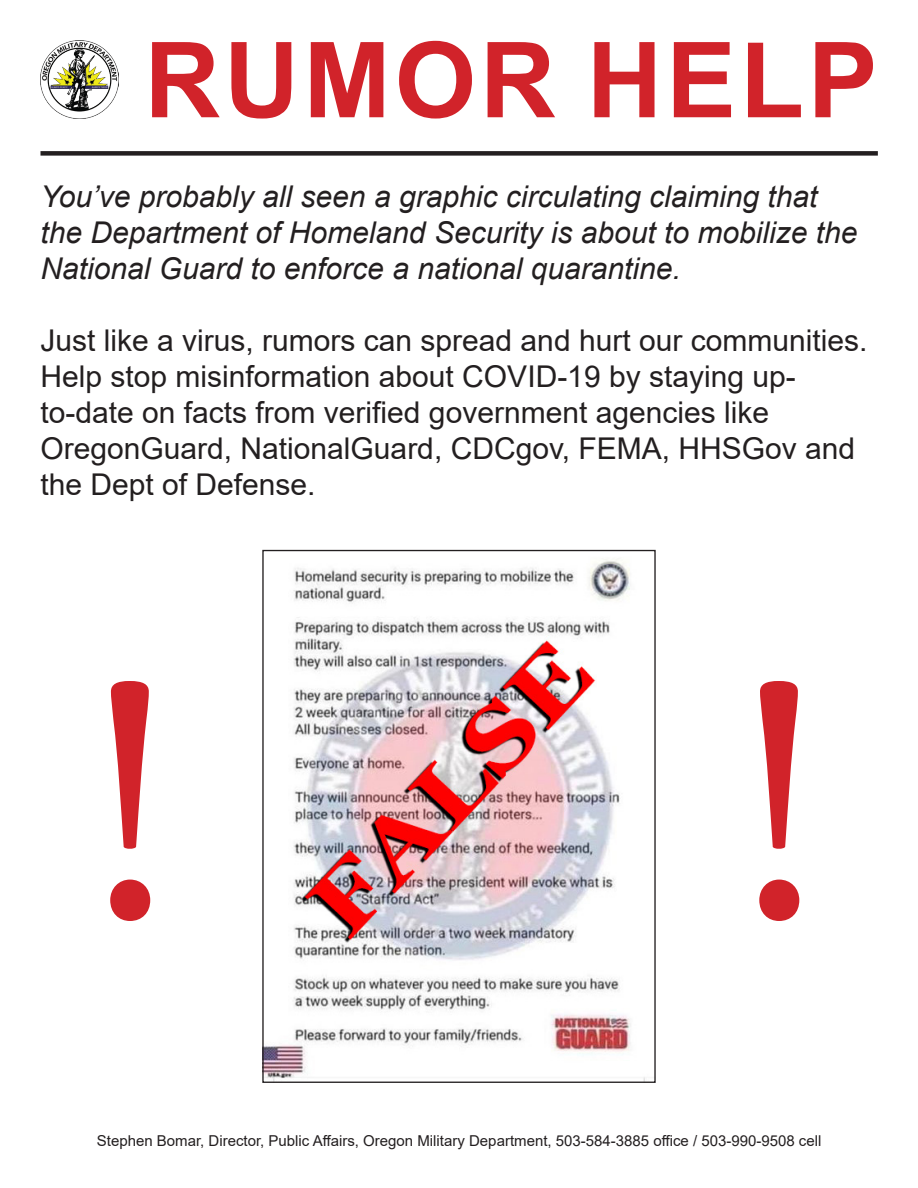
<style>
.page{position:relative;width:918px;height:1188px;background:#fff}
.page>*{position:absolute;margin:0;border:0;box-sizing:border-box;transform-origin:0 0}
.t1{font:700 105px "Arial";letter-spacing:.035em;color:#d1232a}
.t2{font:30px/36px "Arial";color:#231f20}
.t3{font:italic 30px/36px "Arial";color:#231f20}
.t4{font:15px "Arial";color:#231f20}
</style>
<div class="page">
<img style="left:264px;top:559px;width:381px;height:522px">
<img style="left:40px;top:40px;width:79px;height:79px">
<div style="left:40px;top:151px;width:838px;height:5px;background:#231f20"></div>
<svg style="left:110px;top:681px;width:40px;height:240px"></svg>
<svg style="left:759px;top:681px;width:40px;height:240px"></svg>
<p class="t1" style="left:144px;top:6px;width:735px">RUMOR HELP</p>
<p class="t3" style="left:40px;top:179px;width:819px">You’ve probably all seen a graphic circulating claiming that the Department of Homeland Security is about to mobilize the<br>National Guard to enforce a national quarantine.</p>
<p class="t2" style="left:40px;top:322px;width:828px">Just like a virus, rumors can spread and hurt our communities.<br>Help stop misinformation about COVID-19 by staying up&shy;to-date on facts from verified government agencies like OregonGuard, NationalGuard, CDCgov, FEMA, HHSGov and the Dept of Defense.</p>
<p class="t4" style="left:97px;top:1131px;width:726px">Stephen Bomar, Director, Public Affairs, Oregon Military Department, 503-584-3885 office / 503-990-9508 cell</p>
</div>
